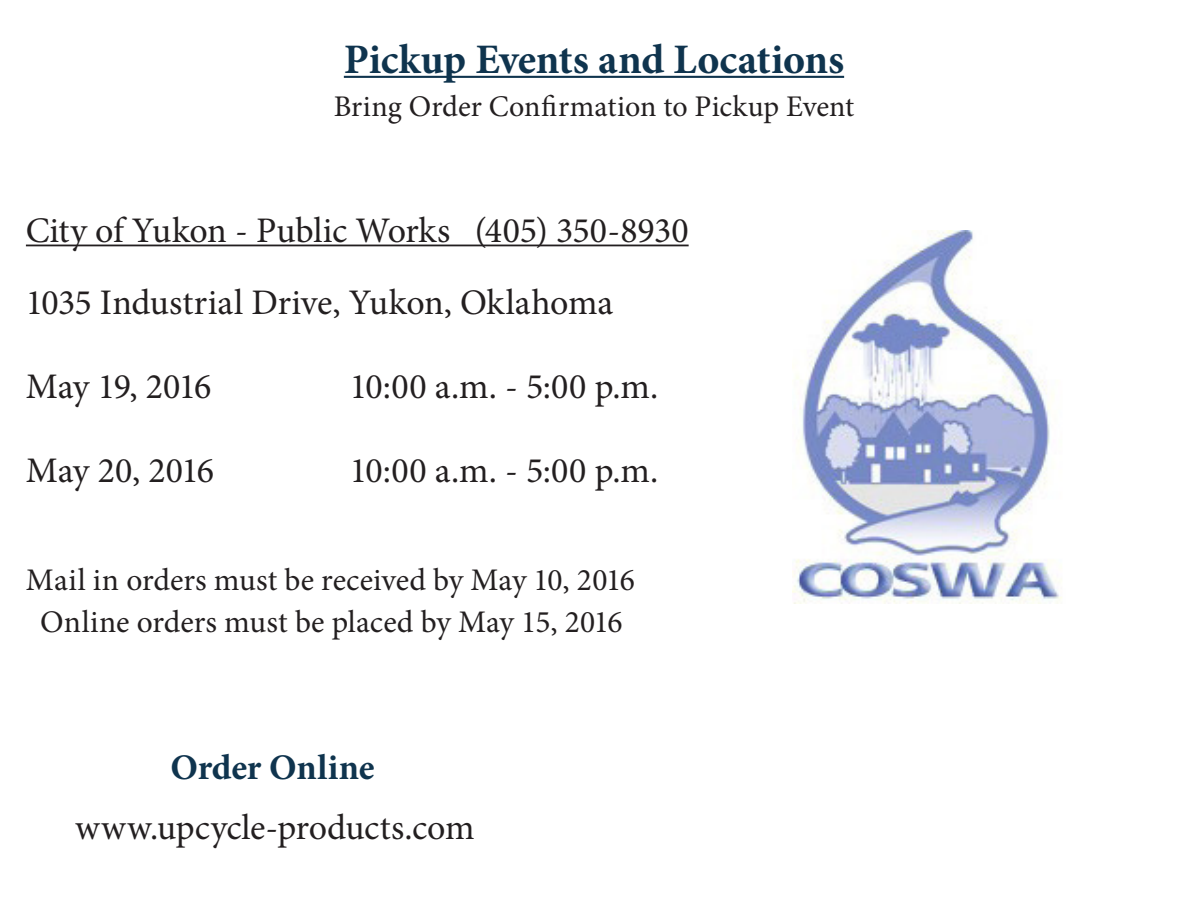
<style>
.page{position:relative;width:1188px;height:918px;background:#fff}
.page>*{position:absolute;margin:0;border:0;box-sizing:border-box;transform-origin:0 0}
.t1{font:700 42px "Minion Pro";letter-spacing:-.005em;color:#0f344e}
.t2{font:36px "Minion Pro";letter-spacing:-.01em;color:#231f20}
.t3{font:700 36px "Minion Pro";letter-spacing:-.005em;color:#0f344e}
.t4{font:31.5px "Minion Pro";color:#231f20}
.t5{font:30px "Minion Pro";color:#231f20}
</style>
<div class="page">
<hr style="left:344px;top:76px;width:500px;height:2px;background:#0f344e">
<hr style="left:26px;top:245px;width:663px;height:1px;background:#231f20">
<img style="left:792px;top:230px;width:270px;height:374px">
<p class="t1" style="left:344px;top:30px;width:502px">Pickup Events and Locations</p>
<p class="t5" style="left:334px;top:86px;width:522px">Bring Order Confirmation to Pickup Event</p>
<p class="t2" style="left:26px;top:206px;width:664px">City of Yukon - Public Works (405) 350-8930</p>
<p class="t2" style="left:26px;top:278px;width:589px">1035 Industrial Drive, Yukon, Oklahoma</p>
<p class="t2" style="left:26px;top:362px;width:187px">May 19, 2016</p>
<p class="t2" style="left:350px;top:362px;width:310px">10:00 a.m. - 5:00 p.m.</p>
<p class="t2" style="left:26px;top:446px;width:190px">May 20, 2016</p>
<p class="t2" style="left:350px;top:446px;width:310px">10:00 a.m. - 5:00 p.m.</p>
<p class="t4" style="left:26px;top:559px;width:610px">Mail in orders must be received by May 10, 2016</p>
<p class="t4" style="left:40px;top:601px;width:584px">Online orders must be placed by May 15, 2016</p>
<p class="t3" style="left:170px;top:742px;width:206px">Order Online</p>
<p class="t2" style="left:75px;top:803px;width:401px">www.upcycle-products.com</p>
</div>
